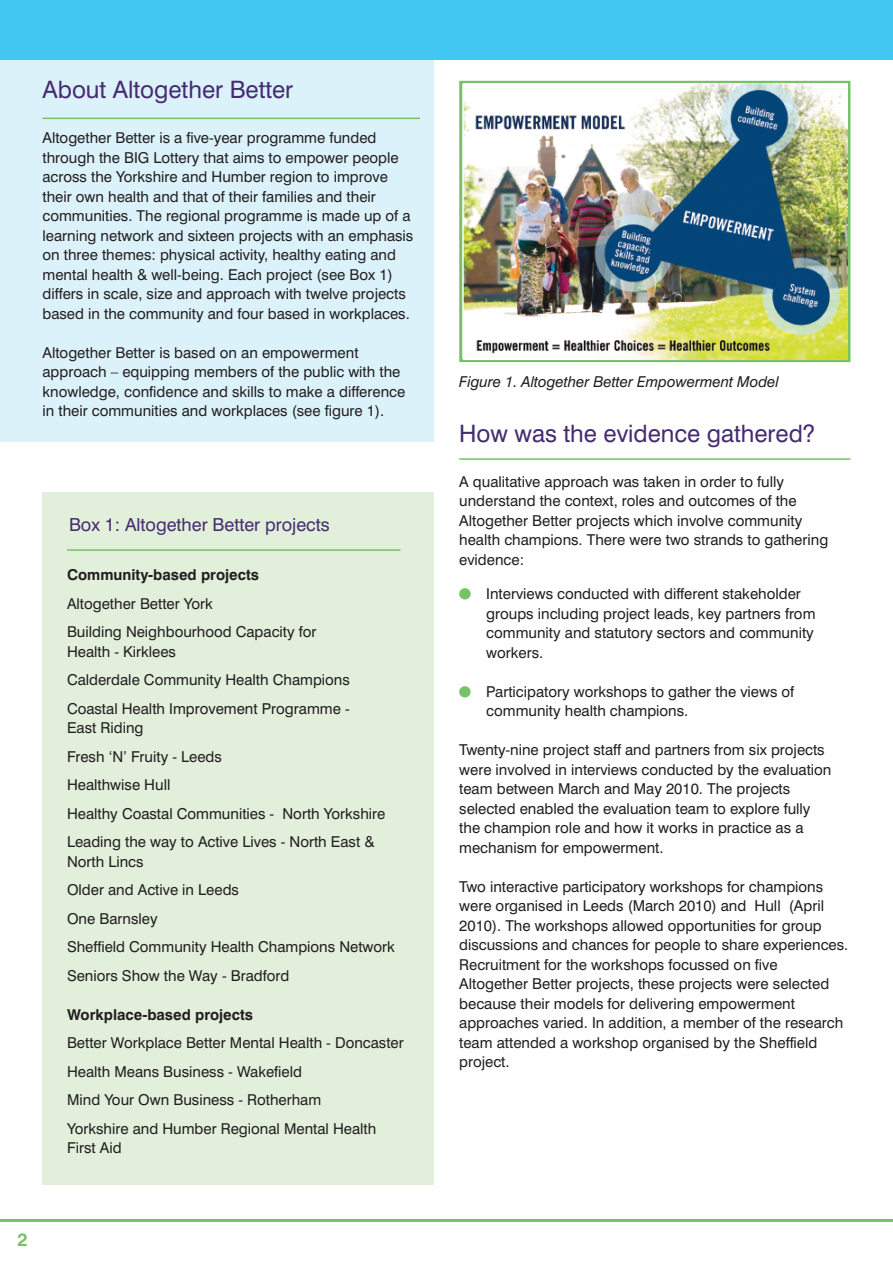
<style>
.page{position:relative;width:893px;height:1263px;background:#fff}
.page>*{position:absolute;margin:0;border:0;box-sizing:border-box;transform-origin:0 0}
.t1{font:24px "Swiss 721 BT";color:#462b70}
.t2{font:18px "Swiss 721 BT";color:#462b70}
.t3{font:700 18px "Swiss 721 BT";color:#76c266}
.t4{font:15px/19.5px "Swiss 721 BT";color:#231f20}
.t5{font:700 15px "Swiss 721 BT";color:#231f20}
.t6{font:italic 15px "Swiss 721 BT";color:#231f20}
</style>
<div class="page">
<div style="left:0;top:11px;width:434px;height:431px;background:#dcf2fb"></div>
<div style="left:43px;top:492px;width:391px;height:693px;background:#e1efdb"></div>
<div style="left:0;top:0;width:893px;height:60px;background:#42c7f2"></div>
<hr style="left:67px;top:549px;width:333px;height:2px;background:#76c266">
<hr style="left:0;top:1219px;width:893px;height:3px;background:#76c266">
<hr style="left:43px;top:118px;width:377px;height:1px;background:#76c266">
<hr style="left:459px;top:458px;width:391px;height:2px;background:#76c266">
<div style="left:459px;top:81px;width:391px;height:281px;border:3px solid #76c266"></div>
<img style="left:464px;top:84px;width:383px;height:275px">
<h1 class="t1" style="left:43px;top:75px;width:252px">About Altogether Better</h1>
<p class="t4" style="left:43px;top:128px;width:372px">Altogether Better is a five-year programme funded through the BIG Lottery that aims to empower people across the Yorkshire and Humber region to improve their own health and that of their families and their communities. The regional programme is made up of a learning network and sixteen projects with an emphasis on three themes: physical activity, healthy eating and mental health &amp; well-being. Each project (see Box 1) differs in scale, size and approach with twelve projects based in the community and four based in workplaces.</p>
<p class="t4" style="left:43px;top:342px;width:364px">Altogether Better is based on an empowerment approach – equipping members of the public with the knowledge, confidence and skills to make a difference in their communities and workplaces (see figure 1).</p>
<p class="t3" style="left:17px;top:1229px;width:12px">2</p>
<p class="t2" style="left:69px;top:513px;width:262px">Box 1: Altogether Better projects</p>
<p class="t5" style="left:67px;top:566px;width:193px">Community-based projects</p>
<p class="t4" style="left:67px;top:589px;width:251px;line-height:28.5px">Altogether Better York<br>Building Neighbourhood Capacity for</p>
<p class="t4" style="left:67px;top:637px;width:284px;line-height:28.5px">Health - Kirklees<br>Calderdale Community Health Champions<br>Coastal Health Improvement Programme -</p>
<p class="t4" style="left:67px;top:714px;width:320px;line-height:28.5px">East Riding<br>Fresh ‘N’ Fruity - Leeds<br>Healthwise Hull<br>Healthy Coastal Communities - North Yorkshire<br>Leading the way to Active Lives - North East &amp;</p>
<p class="t4" style="left:67px;top:847px;width:329px;line-height:28.5px">North Lincs<br>Older and Active in Leeds<br>One Barnsley<br>Sheffield Community Health Champions Network<br>Seniors Show the Way - Bradford</p>
<p class="t5" style="left:67px;top:1005px;width:187px">Workplace-based projects</p>
<p class="t4" style="left:67px;top:1029px;width:338px;line-height:28.5px">Better Workplace Better Mental Health - Doncaster Health Means Business - Wakefield<br>Mind Your Own Business - Rotherham<br>Yorkshire and Humber Regional Mental Health</p>
<p class="t4" style="left:67px;top:1138px;width:56px">First Aid</p>
<p class="t6" style="left:459px;top:373px;width:321px">Figure 1. Altogether Better Empowerment Model</p>
<h1 class="t1" style="left:459px;top:419px;width:358px">How was the evidence gathered?</h1>
<p class="t4" style="left:459px;top:472px;width:370px">A qualitative approach was taken in order to fully understand the context, roles and outcomes of the Altogether Better projects which involve community health champions. There were two strands to gathering evidence:</p>
<p class="t4" style="left:486px;top:584px;width:331px">Interviews conducted with different stakeholder groups including project leads, key partners from community and statutory sectors and community workers.</p>
<p class="t4" style="left:486px;top:682px;width:309px">Participatory workshops to gather the views of community health champions.</p>
<p class="t4" style="left:459px;top:740px;width:374px">Twenty-nine project staff and partners from six projects were involved in interviews conducted by the evaluation team between March and May 2010. The projects selected enabled the evaluation team to explore fully the champion role and how it works in practice as a mechanism for empowerment.</p>
<p class="t4" style="left:459px;top:877px;width:390px">Two interactive participatory workshops for champions were organised in Leeds (March 2010) and Hull (April 2010). The workshops allowed opportunities for group discussions and chances for people to share experiences.<br>Recruitment for the workshops focussed on five Altogether Better projects, these projects were selected because their models for delivering empowerment approaches varied. In addition, a member of the research team attended a workshop organised by the Sheffield project.</p>
</div>
